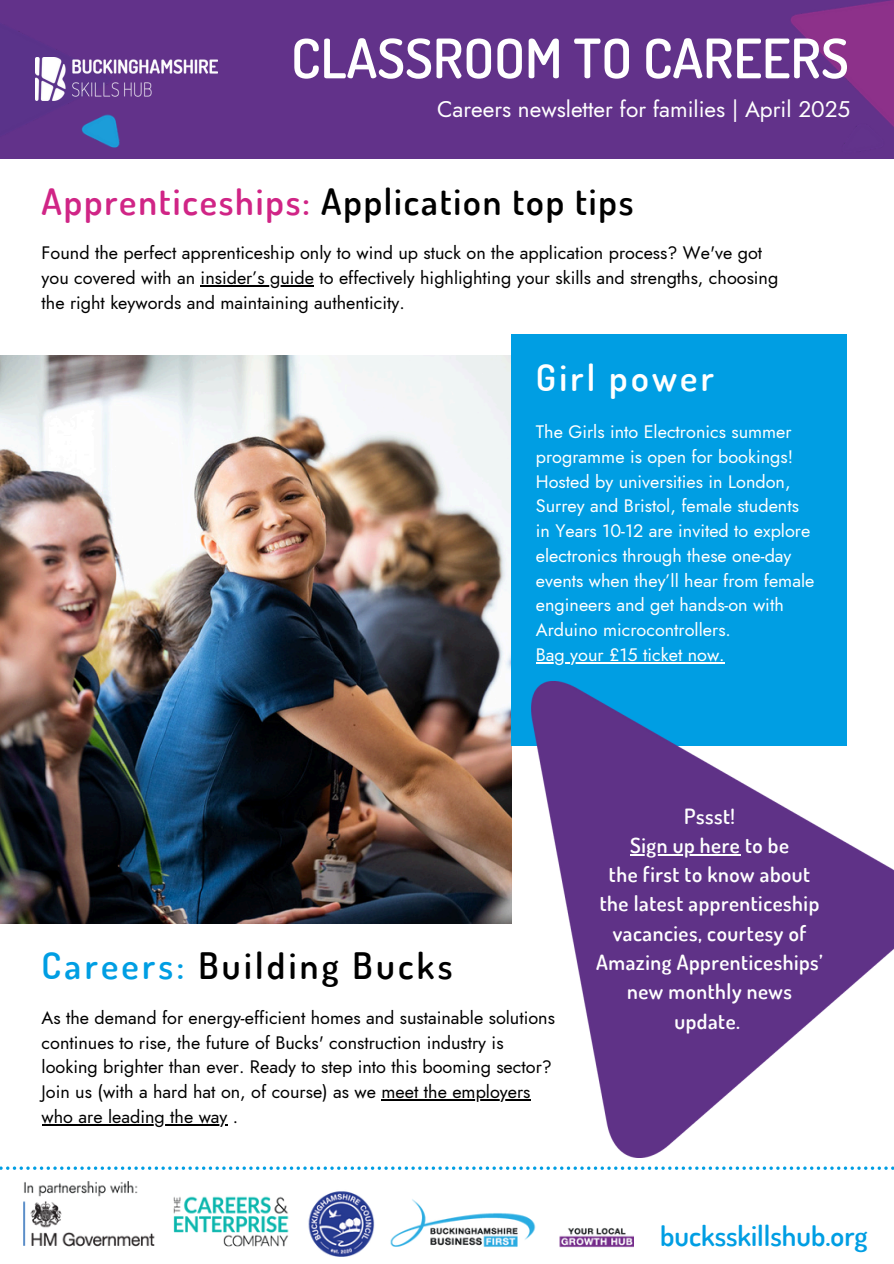
<style>
.page{position:relative;width:894px;height:1264px;background:#fff}
.page>*{position:absolute;margin:0;border:0;box-sizing:border-box;transform-origin:0 0}
.t1{font:600 54.45px "Terminal Dosis";color:#fff}
.t2{font:600 36.45px "Terminal Dosis";letter-spacing:.05em;color:#000}
.t3{font:600 36.45px "Terminal Dosis";letter-spacing:.09em;color:#000}
.t4{font:600 36.45px "Terminal Dosis";letter-spacing:.09em;color:#fff}
.t5{font:600 28.35px "Terminal Dosis";color:#009ee3}
.t6{font:22.5px "Jost";color:#fff}
.t7{font:600 21px/29.2px "Terminal Dosis";letter-spacing:.025em;color:#fff;text-align:center}
.t8{font:18px/24.8px "Jost";color:#000}
.t9{font:18px/24.8px "Jost";color:#fff}
.t10{font:600 16.5px "Terminal Dosis";letter-spacing:.025em;color:#fff}
.s1{color:#d02586}
.s2{color:#009ee3}
</style>
<div class="page">
<img style="left:0;top:356px;width:511px;height:567px">
<div style="left:0;top:0;width:893px;height:159px;background:#62328a"></div>
<img style="left:35px;top:58px;width:182px;height:43px">
<svg style="left:0;top:1166px;width:893px;height:3px"></svg>
<img style="left:24px;top:1181px;width:608px;height:75px">
<hr style="left:381px;top:1099px;width:149px;height:1px;background:#000">
<hr style="left:42px;top:1124px;width:185px;height:1px;background:#000">
<div style="left:511px;top:334px;width:335px;height:411px;background:#009ee3"></div>
<hr style="left:200px;top:285px;width:114px;height:1px;background:#000">
<hr style="left:535px;top:662px;width:189px;height:1px;background:#fff">
<img style="left:531px;top:681px;width:362px;height:476px">
<hr style="left:630px;top:854px;width:110px;height:1px;background:#fff">
<p class="t1" style="left:291px;top:22px;width:559px">CLASSROOM TO CAREERS</p>
<h1 class="t6" style="left:437px;top:93px;width:414px">Careers newsletter for families | April 2025</h1>
<h2 class="t2" style="left:42px;top:177px;width:593px"><span class="s1">Apprenticeships:</span> Application top tips</h2>
<p class="t8" style="left:42px;top:241px;width:738px">Found the perfect apprenticeship only to wind up stuck on the application process? We've got you covered with an insider’s guide to effectively highlighting your skills and strengths, choosing</p>
<p class="t8" style="left:42px;top:290px;width:365px">the right keywords and maintaining authenticity.</p>
<h2 class="t4" style="left:535px;top:353px;width:180px">Girl power</h2>
<p class="t9" style="left:535px;top:419px;width:280px">The Girls into Electronics summer programme is open for bookings!<br>Hosted by universities in London, Surrey and Bristol, female students in Years 10-12 are invited to explore electronics through these one-day events when they’ll hear from female engineers and get hands-on with Arduino microcontrollers.</p>
<h4 class="t9" style="left:535px;top:642px;width:190px">Bag your £15 ticket now.</h4>
<p class="t3" style="left:42px;top:941px;width:412px"><span class="s2">Careers:</span> Building Bucks</p>
<h5 class="t8" style="left:42px;top:1005px;width:514px">As the demand for energy-efficient homes and sustainable solutions continues to rise, the future of Bucks' construction industry is looking brighter than ever. Ready to step into this booming sector?<br>Join us (with a hard hat on, of course) as we meet the employers</h5>
<p class="t8" style="left:42px;top:1104px;width:198px">who are leading the way .</p>
<p class="t7" style="left:684px;top:800px;width:52px">Pssst!</p>
<p class="t7" style="left:596px;top:830px;width:228px">Sign up here to be<br>the first to know about the latest apprenticeship vacancies, courtesy of<br>Amazing Apprenticeships’ new monthly news update.</p>
<h4 class="t7" style="left:600px;top:835px;width:219px">“Whatever’s in the water in Buckinghamshire needs pumping into all the other counties!”</h4>
<h6 class="t10" style="left:680px;top:976px;width:59px">EFKG on</h6>
<p class="t5" style="left:660px;top:1217px;width:209px">bucksskillshub.org</p>
</div>
